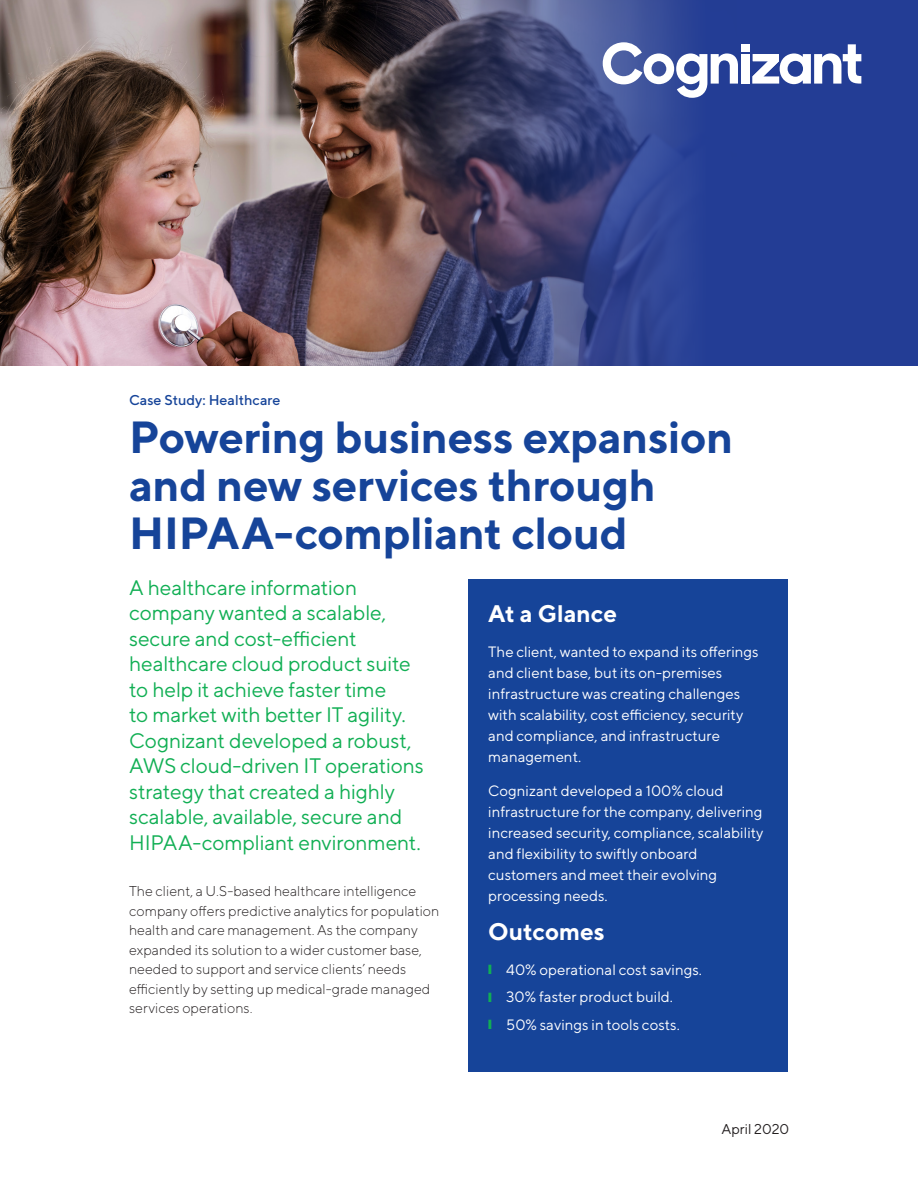
<style>
.page{position:relative;width:918px;height:1188px;background:#fff}
.page>*{position:absolute;margin:0;border:0;box-sizing:border-box;transform-origin:0 0}
.Title_30_32{font:700 45px/48px "TT Norms";letter-spacing:-.005em;color:#164499}
.At_a_Glance_headings{font:700 24px "TT Norms";color:#fff}
.Deck_14_17{font:21px/25.5px "TT Norms";letter-spacing:-.01em;color:#11af54}
.At_a_Glance_body_10{font:15px/21px "TT Norms";color:#fff}
.Deck_14_17-2{font:300 14.25px/19.5px "TT Norms";color:#231f20}
.Industry_kicker_9_5{font:500 14.25px "TT Norms";color:#164499}
.Cognizant_20-20_date{font:14.25px "TT Norms";color:#231f20}
.s1{color:#11af54}
</style>
<div class="page">
<div style="left:0;top:0;width:918px;height:366px;background:#233d95"></div>
<img style="left:0;top:0;width:687px;height:366px">
<div style="left:742px;top:44px;width:8px;height:8px;background:#fff"></div>
<div style="left:741px;top:54px;width:8px;height:30px;background:#fff"></div>
<svg style="left:603px;top:42px;width:135px;height:56px"></svg>
<svg style="left:753px;top:44px;width:108px;height:40px"></svg>
<div style="left:468px;top:579px;width:320px;height:492px;background:#164499"></div>
<p class="Industry_kicker_9_5" style="left:129px;top:391px;width:153px">Case Study: Healthcare</p>
<p class="Title_30_32" style="left:129px;top:412px;width:606px">Powering business expansion and new services through<br>HIPAA-compliant cloud</p>
<p class="Deck_14_17" style="left:129px;top:574px;width:296px">A healthcare information company wanted a scalable, secure and cost-efficient healthcare cloud product suite to help it achieve faster time<br>to market with better IT agility.<br>Cognizant developed a robust,<br>AWS cloud-driven IT operations strategy that created a highly scalable, available, secure and<br>HIPAA-compliant environment.</p>
<p class="Deck_14_17-2" style="left:129px;top:881px;width:312px">The client, a U.S-based healthcare intelligence company offers predictive analytics for population health and care management. As the company expanded its solution to a wider customer base, needed to support and service clients’ needs efficiently by setting up medical-grade managed services operations.</p>
<p class="At_a_Glance_headings" style="left:488px;top:599px;width:130px">At a Glance</p>
<p class="At_a_Glance_body_10" style="left:488px;top:640px;width:272px">The client, wanted to expand its offerings and client base, but its on-premises infrastructure was creating challenges with scalability, cost efficiency, security and compliance, and infrastructure management.</p>
<p class="At_a_Glance_body_10" style="left:488px;top:780px;width:277px">Cognizant developed a 100% cloud infrastructure for the company, delivering increased security, compliance, scalability and flexibility to swiftly onboard customers and meet their evolving processing needs.</p>
<p class="At_a_Glance_headings" style="left:488px;top:917px;width:118px">Outcomes</p>
<p class="At_a_Glance_body_10" style="left:488px;top:958px;width:215px"><span class="s1">❙</span> 40% operational cost savings.</p>
<p class="At_a_Glance_body_10" style="left:488px;top:986px;width:186px"><span class="s1">❙</span> 30% faster product build.</p>
<p class="At_a_Glance_body_10" style="left:488px;top:1014px;width:193px"><span class="s1">❙</span> 50% savings in tools costs.</p>
<p class="Cognizant_20-20_date" style="left:721px;top:1120px;width:69px">April 2020</p>
</div>
